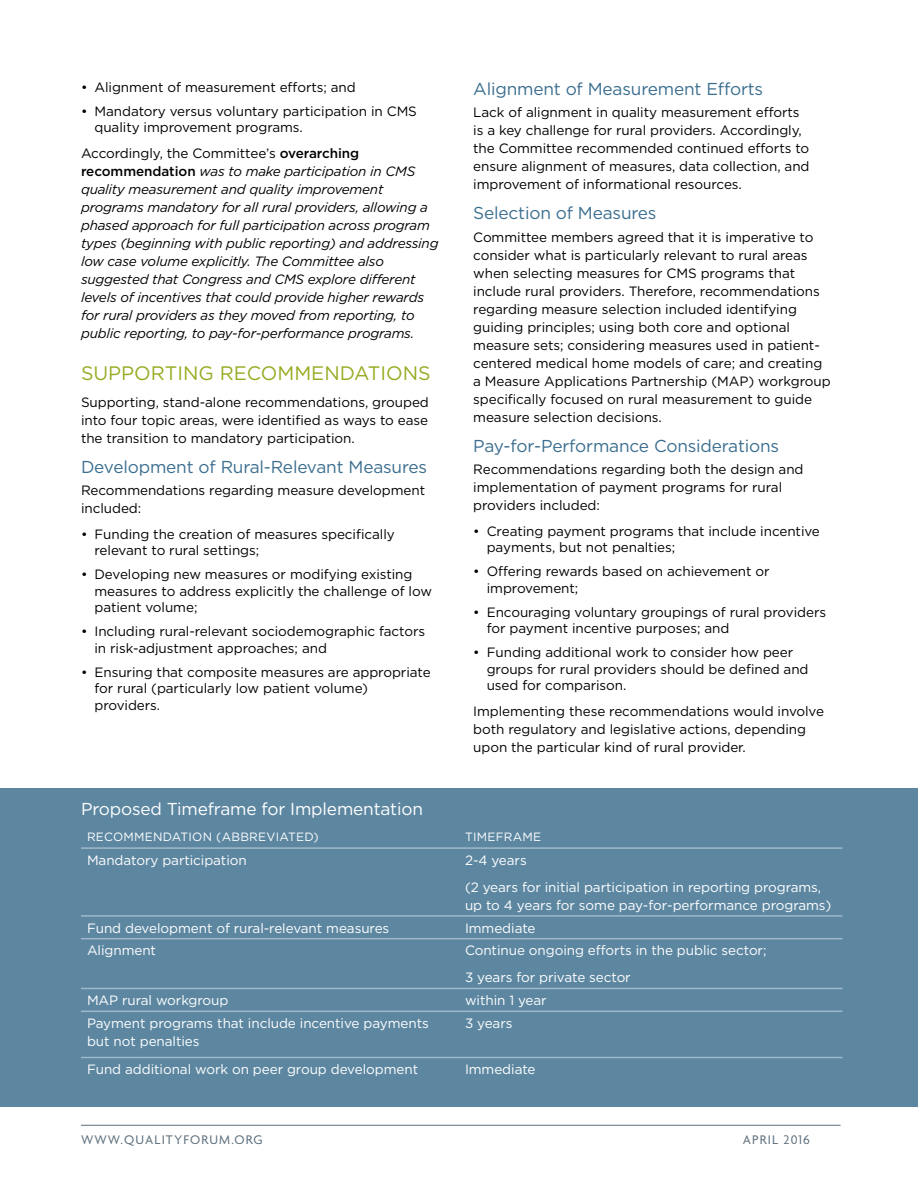
<style>
.page{position:relative;width:918px;height:1188px;background:#fff}
.page>*{position:absolute;margin:0;border:0;box-sizing:border-box;transform-origin:0 0}
.Fact_Sheet_Head_2{font:19.5px "Gotham";color:#98aa21}
.Fact_Sheet_Head_3{font:17.25px "Gotham";letter-spacing:-.01em;color:#3b6e8f}
.Fact_Sheet_Head_3-2{font:17.25px "Gotham";letter-spacing:-.01em;color:#fff}
.Fact_Sheet_Text-body{font:13.5px/18px "Gotham";letter-spacing:-.005em;color:#000}
.Fact_Sheet_Text-body-2{font:italic 13.5px/18px "Gotham";letter-spacing:-.015em;color:#000}
.Fact_Sheet_Text-body-3{font:13.5px/18px "Gotham";letter-spacing:-.005em;color:#fff}
.t1{font:13.5px "Agenda";letter-spacing:.08em;color:#5c6f7c}
.Fact_Sheet_Callout_C{font:12px "Gotham";letter-spacing:.02em;color:#fff}
.s1{font-style:normal}
.s2{font-weight:500;font-style:normal}
</style>
<div class="page">
<div style="left:0;top:788px;width:918px;height:319px;background:#5d87a1"></div>
<hr style="left:81px;top:1125px;width:760px;height:1px;background:#5c6f7c">
<hr style="left:81px;top:847px;width:378px;height:2px;background:#a0b8cb">
<hr style="left:459px;top:847px;width:383px;height:2px;background:#a0b8cb">
<hr style="left:81px;top:915px;width:378px;height:2px;background:#a0b8cb">
<hr style="left:459px;top:915px;width:383px;height:2px;background:#a0b8cb">
<hr style="left:81px;top:938px;width:378px;height:1px;background:#a0b8cb">
<hr style="left:459px;top:938px;width:383px;height:1px;background:#a0b8cb">
<hr style="left:81px;top:988px;width:378px;height:1px;background:#a0b8cb">
<hr style="left:459px;top:988px;width:383px;height:1px;background:#a0b8cb">
<hr style="left:81px;top:1011px;width:378px;height:1px;background:#a0b8cb">
<hr style="left:459px;top:1011px;width:383px;height:1px;background:#a0b8cb">
<hr style="left:81px;top:1057px;width:378px;height:1px;background:#a0b8cb">
<hr style="left:459px;top:1057px;width:383px;height:1px;background:#a0b8cb">
<p class="Fact_Sheet_Text-body" style="left:81px;top:78px;width:276px">• Alignment of measurement efforts; and</p>
<p class="Fact_Sheet_Text-body" style="left:94px;top:102px;width:324px;line-height:16.5px;text-indent:-14px">• Mandatory versus voluntary participation in CMS quality improvement programs.</p>
<p class="Fact_Sheet_Text-body-2" style="left:81px;top:144px;width:359px"><span class="s1">Accordingly, the Committee’s</span> <span class="s2">overarching recommendation</span> was to make participation in CMS quality measurement and quality improvement programs mandatory for all rural providers, allowing a phased approach for full participation across program types (beginning with public reporting) and addressing low case volume explicitly. The Committee also suggested that Congress and CMS explore different levels of incentives that could provide higher rewards for rural providers as they moved from reporting, to public reporting, to pay-for-performance programs.</p>
<h2 class="Fact_Sheet_Head_2" style="left:81px;top:360px;width:351px">SUPPORTING RECOMMENDATIONS</h2>
<p class="Fact_Sheet_Text-body" style="left:81px;top:393px;width:349px;text-align:justify">Supporting, stand-alone recommendations, grouped into four topic areas, were identified as ways to ease the transition to mandatory participation.</p>
<p class="Fact_Sheet_Head_3" style="left:81px;top:456px;width:348px">Development of Rural-Relevant Measures</p>
<p class="Fact_Sheet_Text-body" style="left:81px;top:481px;width:346px">Recommendations regarding measure development included:</p>
<p class="Fact_Sheet_Text-body" style="left:94px;top:525px;width:302px;line-height:16.5px;text-indent:-14px">• Funding the creation of measures specifically relevant to rural settings;</p>
<p class="Fact_Sheet_Text-body" style="left:94px;top:566px;width:339px;line-height:16.5px;text-indent:-14px">• Developing new measures or modifying existing measures to address explicitly the challenge of low patient volume;</p>
<p class="Fact_Sheet_Text-body" style="left:94px;top:623px;width:332px;line-height:16.5px;text-indent:-14px">• Including rural-relevant sociodemographic factors in risk-adjustment approaches; and</p>
<p class="Fact_Sheet_Text-body" style="left:94px;top:663px;width:338px;line-height:16.5px;text-indent:-14px">• Ensuring that composite measures are appropriate for rural (particularly low patient volume) providers.</p>
<p class="Fact_Sheet_Head_3" style="left:473px;top:78px;width:291px">Alignment of Measurement Efforts</p>
<p class="Fact_Sheet_Text-body" style="left:473px;top:103px;width:338px">Lack of alignment in quality measurement efforts is a key challenge for rural providers. Accordingly, the Committee recommended continued efforts to ensure alignment of measures, data collection, and improvement of informational resources.</p>
<p class="Fact_Sheet_Head_3" style="left:473px;top:202px;width:185px">Selection of Measures</p>
<p class="Fact_Sheet_Text-body" style="left:473px;top:228px;width:359px">Committee members agreed that it is imperative to consider what is particularly relevant to rural areas when selecting measures for CMS programs that include rural providers. Therefore, recommendations regarding measure selection included identifying guiding principles; using both core and optional measure sets; considering measures used in patient&shy;centered medical home models of care; and creating a Measure Applications Partnership (MAP) workgroup specifically focused on rural measurement to guide measure selection decisions.</p>
<p class="Fact_Sheet_Head_3" style="left:473px;top:435px;width:307px">Pay-for-Performance Considerations</p>
<p class="Fact_Sheet_Text-body" style="left:473px;top:460px;width:332px">Recommendations regarding both the design and implementation of payment programs for rural providers included:</p>
<p class="Fact_Sheet_Text-body" style="left:487px;top:522px;width:335px;line-height:16.5px;text-indent:-14px">• Creating payment programs that include incentive payments, but not penalties;</p>
<p class="Fact_Sheet_Text-body" style="left:487px;top:563px;width:284px;line-height:16.5px;text-indent:-14px">• Offering rewards based on achievement or improvement;</p>
<p class="Fact_Sheet_Text-body" style="left:487px;top:603px;width:341px;line-height:16.5px;text-indent:-14px">• Encouraging voluntary groupings of rural providers for payment incentive purposes; and</p>
<p class="Fact_Sheet_Text-body" style="left:487px;top:644px;width:323px;line-height:16.5px;text-indent:-14px">• Funding additional work to consider how peer groups for rural providers should be defined and used for comparison.</p>
<p class="Fact_Sheet_Text-body" style="left:473px;top:702px;width:352px">Implementing these recommendations would involve both regulatory and legislative actions, depending upon the particular kind of rural provider.</p>
<p class="Fact_Sheet_Head_3-2" style="left:81px;top:798px;width:344px">Proposed Timeframe for Implementation</p>
<p class="Fact_Sheet_Callout_C" style="left:87px;top:829px;width:233px">RECOMMENDATION (ABBREVIATED)</p>
<p class="Fact_Sheet_Callout_C" style="left:465px;top:829px;width:78px">TIMEFRAME</p>
<p class="Fact_Sheet_Text-body-3" style="left:87px;top:851px;width:161px">Mandatory participation</p>
<p class="Fact_Sheet_Text-body-3" style="left:465px;top:851px;width:63px">2-4 years</p>
<p class="Fact_Sheet_Text-body-3" style="left:465px;top:878px;width:368px">(2 years for initial participation in reporting programs, up to 4 years for some pay-for-performance programs)</p>
<p class="Fact_Sheet_Text-body-3" style="left:87px;top:919px;width:304px">Fund development of rural-relevant measures</p>
<p class="Fact_Sheet_Text-body-3" style="left:465px;top:919px;width:72px">Immediate</p>
<p class="Fact_Sheet_Text-body-3" style="left:87px;top:941px;width:71px">Alignment</p>
<p class="Fact_Sheet_Text-body-3" style="left:465px;top:941px;width:303px">Continue ongoing efforts in the public sector;</p>
<p class="Fact_Sheet_Text-body-3" style="left:465px;top:968px;width:167px">3 years for private sector</p>
<p class="Fact_Sheet_Text-body-3" style="left:87px;top:991px;width:143px">MAP rural workgroup</p>
<p class="Fact_Sheet_Text-body-3" style="left:465px;top:991px;width:83px">within 1 year</p>
<p class="Fact_Sheet_Text-body-3" style="left:87px;top:1014px;width:343px">Payment programs that include incentive payments but not penalties</p>
<p class="Fact_Sheet_Text-body-3" style="left:465px;top:1014px;width:49px">3 years</p>
<p class="Fact_Sheet_Text-body-3" style="left:87px;top:1060px;width:333px">Fund additional work on peer group development</p>
<p class="Fact_Sheet_Text-body-3" style="left:465px;top:1060px;width:72px">Immediate</p>
<p class="t1" style="left:81px;top:1132px;width:183px">WWW.QUALITYFORUM.ORG</p>
<p class="t1" style="left:743px;top:1132px;width:69px">APRIL 2016</p>
</div>
